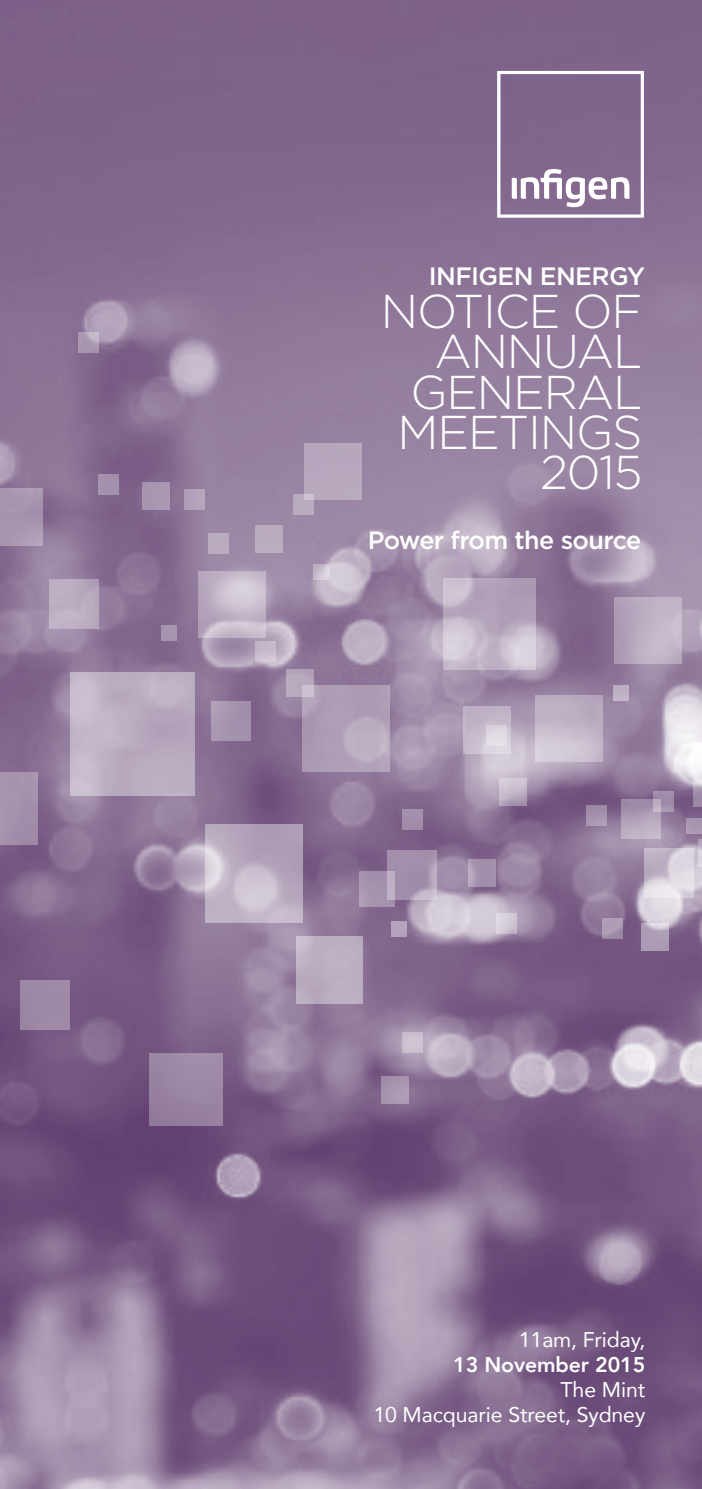
<style>
.page{position:relative;width:702px;height:1489px;background:#fff}
.page>*{position:absolute;margin:0;border:0;box-sizing:border-box;transform-origin:0 0}
.t1{font:300 47.5px/40.2px "Gotham";letter-spacing:-.025em;color:#fff;text-align:right}
.t2{font:500 25px "Gotham";letter-spacing:-.025em;color:#fff}
.t3{font:21.25px/25px "Avenir";letter-spacing:-.005em;color:#fff;text-align:right}
.t4{font:800 21.25px "Avenir";letter-spacing:-.005em;color:#fff}
</style>
<div class="page">
<img style="left:0;top:0;width:702px;height:1488px">
<div style="left:381px;top:1075px;width:28px;height:28px;background:#a896b0"></div>
<svg style="left:641px;top:923px;width:28px;height:27px"></svg>
<div style="left:142px;top:482px;width:28px;height:27px;background:#a896b1"></div>
<div style="left:286px;top:669px;width:28px;height:27px;background:#b8a9bf"></div>
<svg style="left:468px;top:859px;width:28px;height:27px"></svg>
<div style="left:255px;top:525px;width:28px;height:27px;background:#baabc0"></div>
<div style="left:20px;top:980px;width:49px;height:49px;background:#9e89a6"></div>
<svg style="left:644px;top:848px;width:49px;height:49px;background:#d5ccd9"></svg>
<div style="left:49px;top:578px;width:50px;height:50px;background:#bcaec2"></div>
<svg style="left:387px;top:849px;width:50px;height:50px;background:#a693ae"></svg>
<svg style="left:443px;top:578px;width:92px;height:92px;background:#c0b3c6"></svg>
<svg style="left:302px;top:684px;width:88px;height:87px;background:#b1a0b8"></svg>
<div style="left:296px;top:936px;width:66px;height:68px;background:#bdafc3"></div>
<svg style="left:205px;top:823px;width:97px;height:99px;background:#beb0c3"></svg>
<svg style="left:198px;top:571px;width:67px;height:67px;background:#c5b8ca"></svg>
<div style="left:535px;top:695px;width:68px;height:67px;background:linear-gradient(to bottom,#b5a6bc,#d5ccd9)"></div>
<div style="left:614px;top:597px;width:67px;height:67px;background:linear-gradient(to right,#ad9cb5,#cbc0cf)"></div>
<div style="left:70px;top:672px;width:124px;height:123px;background:linear-gradient(to right,#c5b9cb,#b5a6bc)"></div>
<div style="left:149px;top:1053px;width:73px;height:72px;background:#9a85a3"></div>
<div style="left:0;top:772px;width:38px;height:73px;background:#a592ad"></div>
<div style="left:304px;top:443px;width:57px;height:57px;background:#b7a7be"></div>
<div style="left:0;top:488px;width:42px;height:58px;background:#a795af"></div>
<div style="left:621px;top:799px;width:40px;height:40px;background:linear-gradient(to bottom,#9b85a4,#c6bbcb)"></div>
<div style="left:211px;top:701px;width:40px;height:40px;background:#a592ae"></div>
<div style="left:184px;top:489px;width:21px;height:20px;background:#b3a3ba"></div>
<svg style="left:602px;top:918px;width:21px;height:21px"></svg>
<div style="left:99px;top:474px;width:20px;height:20px;background:#a390ac"></div>
<svg style="left:78px;top:332px;width:21px;height:21px"></svg>
<svg style="left:313px;top:563px;width:16px;height:16px"></svg>
<svg style="left:698px;top:839px;width:4px;height:28px"></svg>
<svg style="left:693px;top:767px;width:9px;height:40px"></svg>
<svg style="left:652px;top:791px;width:21px;height:20px"></svg>
<svg style="left:672px;top:756px;width:16px;height:16px"></svg>
<svg style="left:463px;top:706px;width:47px;height:48px;background:#c7bbcc"></svg>
<svg style="left:359px;top:871px;width:35px;height:35px"></svg>
<svg style="left:499px;top:778px;width:27px;height:27px"></svg>
<div style="left:686px;top:818px;width:15px;height:16px;background:#a997b1"></div>
<div style="left:391px;top:920px;width:15px;height:16px;background:#b3a3ba"></div>
<div style="left:612px;top:684px;width:16px;height:16px;background:#bdafc3"></div>
<div style="left:161px;top:625px;width:16px;height:16px;background:#a794ae"></div>
<svg style="left:496px;top:912px;width:21px;height:21px"></svg>
<div style="left:208px;top:533px;width:21px;height:21px;background:#b9aabf"></div>
<svg style="left:586px;top:805px;width:21px;height:21px"></svg>
<svg style="left:255px;top:641px;width:21px;height:21px"></svg>
<div style="left:485px;top:725px;width:21px;height:20px;background:#e0dbe4"></div>
<div style="left:402px;top:808px;width:21px;height:21px;background:#a28eaa"></div>
<div style="left:402px;top:1032px;width:20px;height:21px;background:#cdc2d1"></div>
<svg style="left:293px;top:494px;width:21px;height:21px"></svg>
<svg style="left:497px;top:71px;width:147px;height:147px;background:#947e9e"></svg>
<p class="t2" style="left:429px;top:261px;width:218px">Infigen Energy</p>
<h1 class="t1" style="left:381px;top:290px;width:263px">NOTICE OF<br>ANNUAL<br>GENERAL<br>MEETINGS<br>2015</h1>
<p class="t2" style="left:368px;top:524px;width:275px">Power from the source</p>
<p class="t3" style="left:519px;top:1325px;width:128px">11am, Friday,</p>
<p class="t4" style="left:453px;top:1347px;width:193px">13 November 2015</p>
<p class="t3" style="left:373px;top:1375px;width:273px">The Mint<br>10 Macquarie Street, Sydney</p>
</div>
